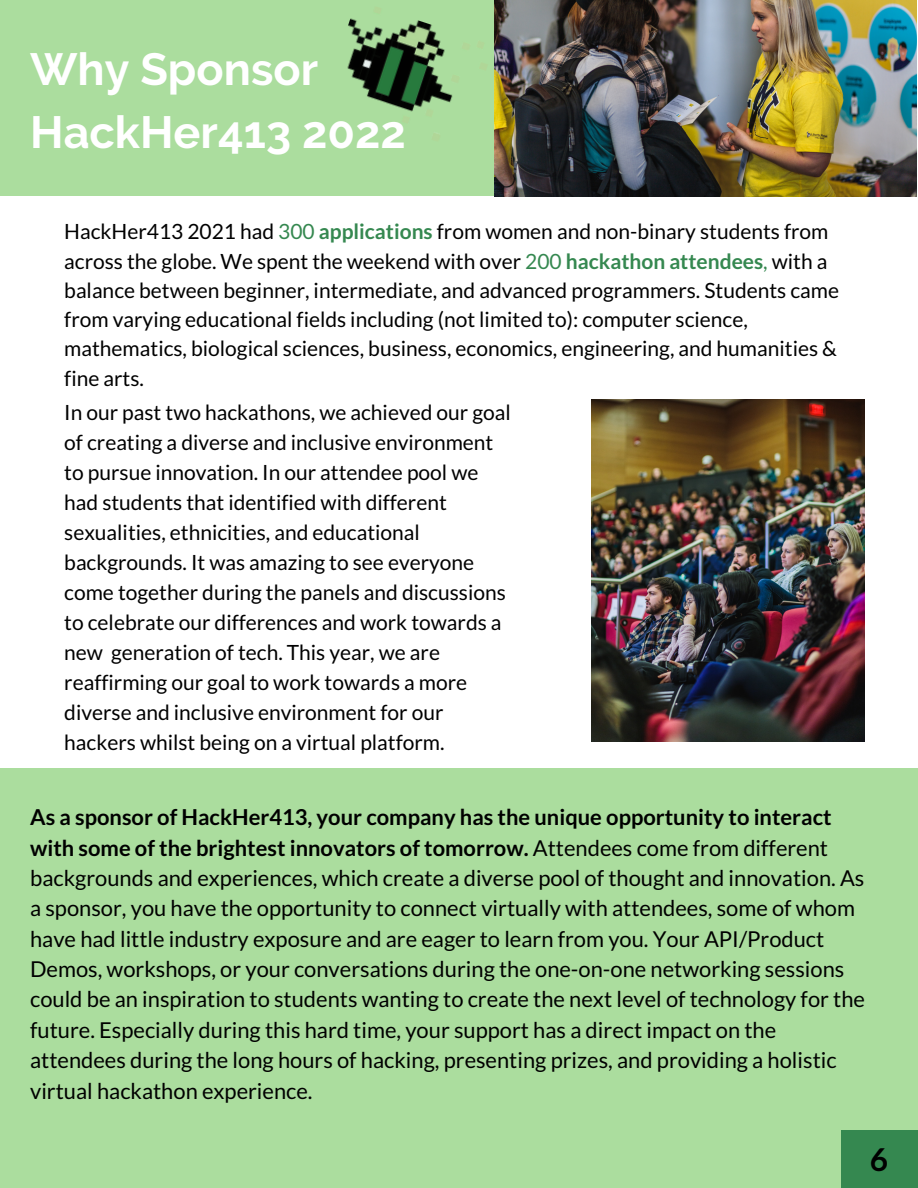
<style>
.page{position:relative;width:918px;height:1188px;background:#fff}
.page>*{position:absolute;margin:0;border:0;box-sizing:border-box;transform-origin:0 0}
.t1{font:700 45px "Raleway";color:#fff}
.t2{font:700 31.5px "Lato";color:#000}
.t3{font:21.9px/30.3px "Lato";color:#000}
.t4{font:21px/30px "Lato";color:#000}
.s1{color:#358850}
.s2{font-weight:700;color:#358850}
.s3{font-weight:700}
</style>
<div class="page">
<div style="left:0;top:0;width:495px;height:196px;background:#abdd9e"></div>
<div style="left:0;top:768px;width:918px;height:363px;background:#abdd9e"></div>
<div style="left:0;top:1130px;width:918px;height:58px;background:#abdd9e"></div>
<div style="left:841px;top:1130px;width:77px;height:58px;background:#358850"></div>
<img style="left:591px;top:400px;width:274px;height:342px">
<img style="left:495px;top:0;width:421px;height:196px">
<img style="left:347px;top:18px;width:106px;height:94px">
<p class="t1" style="left:30px;top:43px;width:290px">Why Sponsor</p>
<p class="t1" style="left:30px;top:105px;width:377px">HackHer413 2022</p>
<p class="t4" style="left:64px;top:217px;width:776px;line-height:29.2px">HackHer413 2021 had <span class="s1">300</span> <span class="s2">applications</span> from women and non-binary students from across the globe. We spent the weekend with over <span class="s1">200</span> <span class="s2">hackathon attendees</span><span class="s1">,</span> with a balance between beginner, intermediate, and advanced programmers. Students came from varying educational fields including (not limited to): computer science, mathematics, biological sciences, business, economics, engineering, and humanities &amp; fine arts.</p>
<p class="t4" style="left:64px;top:397px;width:448px">In our past two hackathons, we achieved our goal of creating a diverse and inclusive environment to pursue innovation. In our attendee pool we had students that identified with different sexualities, ethnicities, and educational backgrounds. It was amazing to see everyone come together during the panels and discussions to celebrate our differences and work towards a new generation of tech. This year, we are reaffirming our goal to work towards a more diverse and inclusive environment for our hackers whilst being on a virtual platform.</p>
<p class="t3" style="left:30px;top:802px;width:836px"><span class="s3">As a sponsor of HackHer413, your company has the unique opportunity to interact with some of the brightest innovators of tomorrow.</span> Attendees come from different backgrounds and experiences, which create a diverse pool of thought and innovation. As a sponsor, you have the opportunity to connect virtually with attendees, some of whom have had little industry exposure and are eager to learn from you. Your API/Product Demos, workshops, or your conversations during the one-on-one networking sessions could be an inspiration to students wanting to create the next level of technology for the future. Especially during this hard time, your support has a direct impact on the attendees during the long hours of hacking, presenting prizes, and providing a holistic virtual hackathon experience.</p>
<p class="t2" style="left:870px;top:1140px;width:20px">6</p>
</div>
